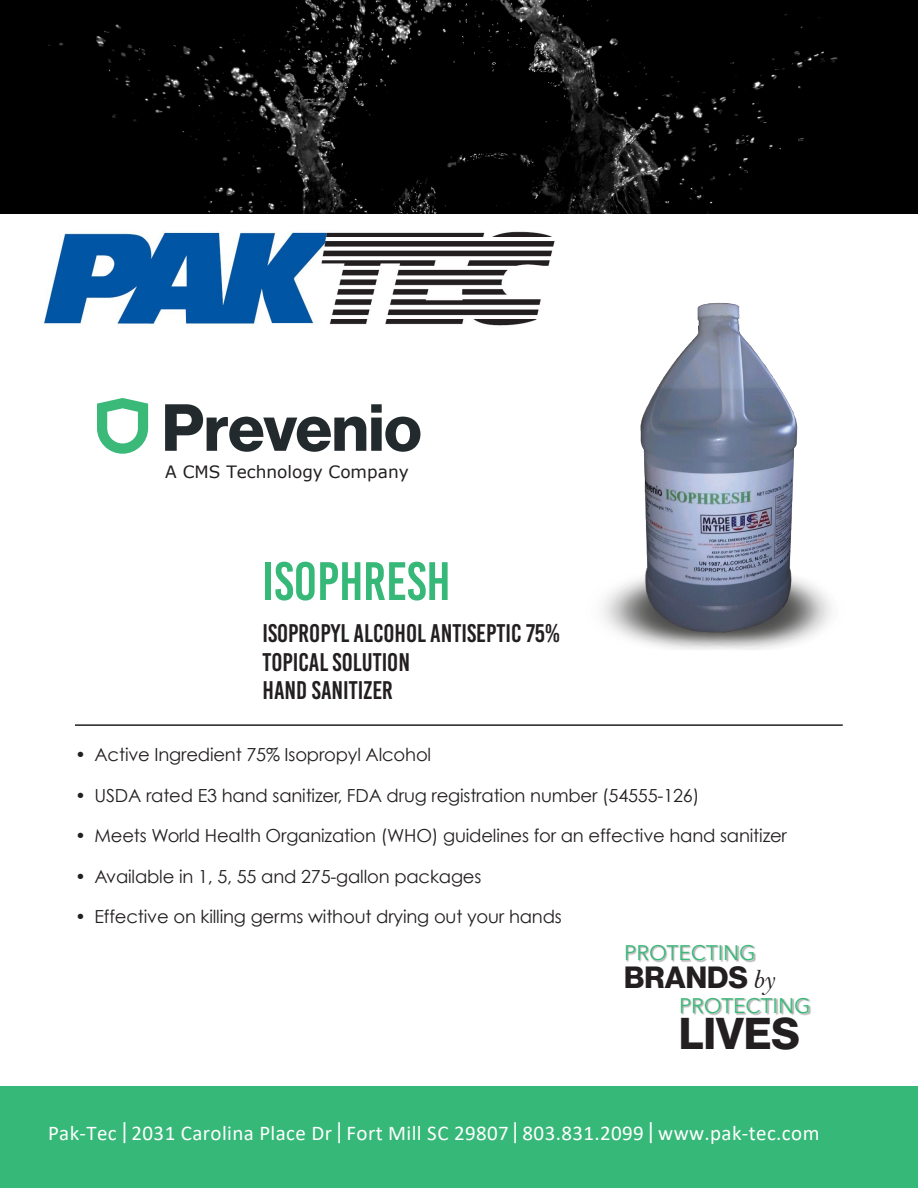
<style>
.page{position:relative;width:918px;height:1188px;background:#fff}
.page>*{position:absolute;margin:0;border:0;box-sizing:border-box;transform-origin:0 0}
.t1{font:54px "Bebas Kai";color:#36b878}
.t2{font:43.5px "N Haas Grotesk DS Std 75 Bd";color:#231f20}
.t3{font:30px "N Haas Grotesk DS Std 75 Bd";color:#231f20}
.t4{font:25.5px/28.5px "Bebas Kai";color:#231f20}
.t5{font:21px "Calibri";letter-spacing:.02em;color:#fff}
.t6{font:21px "Avenir Next LT Pro";color:#3ab979}
.t7{font:18px "Century Gothic";letter-spacing:-.01em;color:#231f20}
.t8{font:16.95px "MS Reference Sans Serif";color:#231f20}
.s1{font-family:"Bell MT Italic";font-size:27px}
.s2{font-family:"Bebas Kai"}
</style>
<div class="page">
<div style="left:1px;top:1087px;width:917px;height:101px;background:#36b878"></div>
<img style="left:626px;top:945px;width:130px;height:18px">
<img style="left:681px;top:998px;width:130px;height:18px">
<img style="left:165px;top:404px;width:256px;height:48px">
<svg style="left:97px;top:398px;width:51px;height:56px"></svg>
<hr style="left:75px;top:724px;width:768px;height:2px;background:#231f20">
<img style="left:1px;top:0;width:917px;height:213px">
<img style="left:602px;top:302px;width:230px;height:348px">
<img style="left:42px;top:231px;width:513px;height:95px">
<p class="t8" style="left:165px;top:461px;width:245px">A CMS Technology Company</p>
<p class="t1" style="left:262px;top:552px;width:190px">ISOPHRESH</p>
<p class="t4" style="left:262px;top:619px;width:299px">ISOPROPYL ALCOHOL ANTISEPTIC 75%<br>TOPICAL SOLUTION<br>HAND SANITIZER</p>
<p class="t7" style="left:75px;top:744px;width:358px">• Active Ingredient 75% Isopropyl Alcohol</p>
<p class="t7" style="left:75px;top:784px;width:626px">• USDA rated E3 hand sanitizer, FDA drug registration number (54555-126)</p>
<p class="t7" style="left:75px;top:825px;width:714px">• Meets World Health Organization (WHO) guidelines for an effective hand sanitizer</p>
<p class="t7" style="left:75px;top:865px;width:408px">• Available in 1, 5, 55 and 275-gallon packages</p>
<p class="t7" style="left:75px;top:906px;width:488px">• Effective on killing germs without drying out your hands</p>
<p class="t6" style="left:624px;top:940px;width:133px">PROTECTING</p>
<p class="t3" style="left:624px;top:960px;width:152px">BRANDS <span class="s1">by</span></p>
<p class="t6" style="left:679px;top:993px;width:133px">PROTECTING</p>
<p class="t2" style="left:679px;top:1008px;width:122px">LIVES</p>
<p class="t5" style="left:48px;top:1118px;width:773px">Pak-Tec <span class="s2">|</span> 2031 Carolina Place Dr <span class="s2">|</span> Fort Mill SC 29807 <span class="s2">|</span> 803.831.2099 <span class="s2">|</span> www.pak-tec.com</p>
</div>
